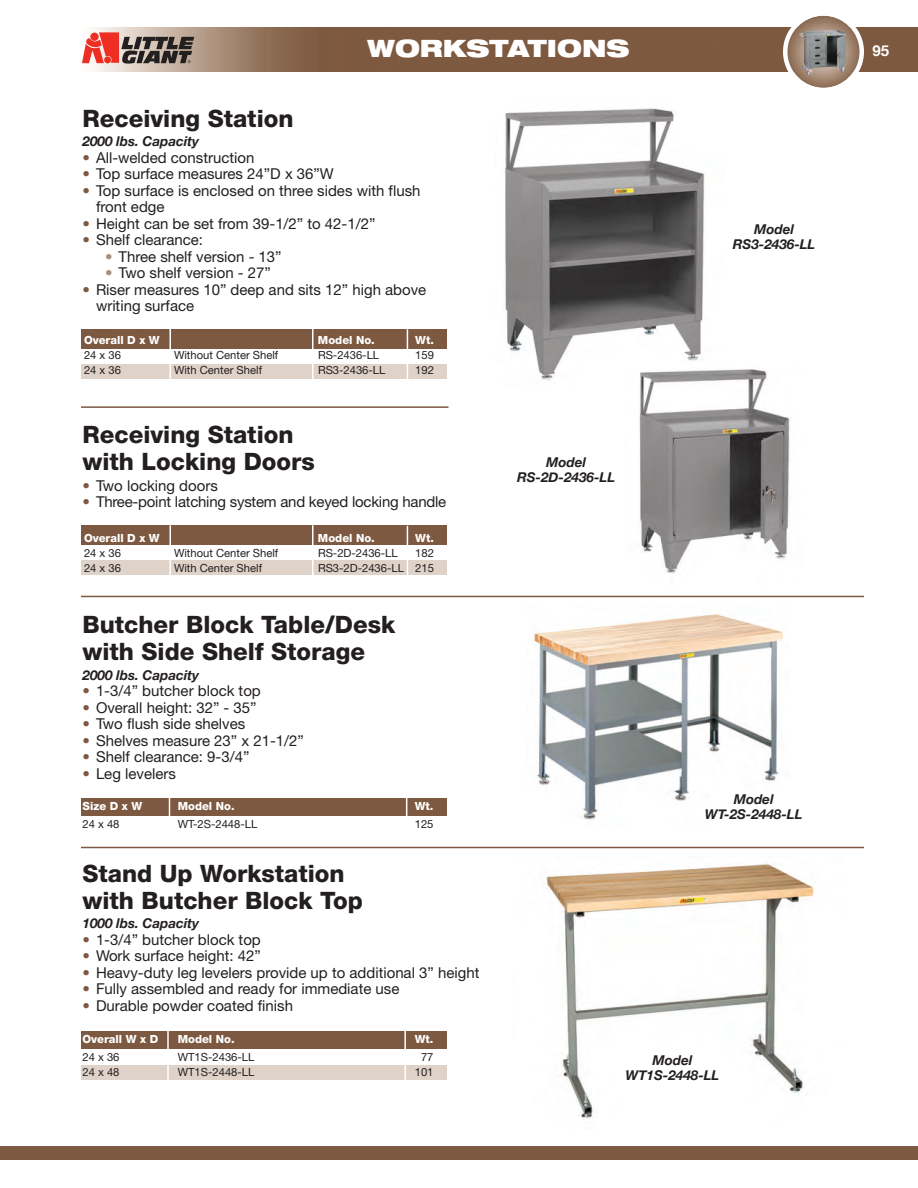
<style>
.page{position:relative;width:918px;height:1188px;background:#fff}
.page>*{position:absolute;margin:0;border:0;box-sizing:border-box;transform-origin:0 0}
.t1{font:800 24px/27px "Helvetica Neue";color:#231f20}
.t2{font:900 expanded 24px "Helvetica Neue";color:#fff}
.t3{font:15px/16.5px "Helvetica Neue";color:#231f20}
.t4{font:700 15px "Helvetica Neue";color:#fff}
.t5{font:italic 700 13.5px/15px "Helvetica Neue";color:#231f20;text-align:center}
.t6{font:11.25px "Helvetica Neue";color:#231f20}
.t7{font:800 11.25px "Helvetica Neue";color:#fff}
.s1{color:#7d5941}
.s2{color:#aa8f7b}
</style>
<div class="page">
<img style="left:546px;top:863px;width:270px;height:257px">
<div style="left:81px;top:1031px;width:366px;height:18px;background:#7d5941"></div>
<div style="left:81px;top:1065px;width:366px;height:15px;background:#dfd2c8"></div>
<hr style="left:167px;top:1028px;width:2px;height:59px;background:#fff">
<hr style="left:404px;top:1028px;width:2px;height:59px;background:#fff">
<img style="left:505px;top:108px;width:200px;height:273px">
<img style="left:533px;top:614px;width:251px;height:206px">
<img style="left:625px;top:368px;width:165px;height:206px">
<div style="left:81px;top:329px;width:366px;height:19px;background:#7d5941"></div>
<div style="left:81px;top:364px;width:366px;height:15px;background:#dfd2c8"></div>
<hr style="left:312px;top:329px;width:1px;height:51px;background:#fff">
<hr style="left:169px;top:329px;width:2px;height:51px;background:#fff">
<hr style="left:407px;top:329px;width:1px;height:50px;background:#fff">
<div style="left:81px;top:526px;width:366px;height:19px;background:#7d5941"></div>
<div style="left:81px;top:560px;width:366px;height:15px;background:#dfd2c8"></div>
<hr style="left:312px;top:525px;width:2px;height:51px;background:#fff">
<hr style="left:170px;top:525px;width:1px;height:51px;background:#fff">
<hr style="left:407px;top:526px;width:1px;height:50px;background:#fff">
<hr style="left:81px;top:406px;width:367px;height:2px;background:#7d5941">
<hr style="left:81px;top:596px;width:783px;height:1px;background:#7d5941">
<hr style="left:81px;top:847px;width:783px;height:1px;background:#7d5941">
<img style="left:93px;top:27px;width:825px;height:45px">
<svg style="left:82px;top:32px;width:112px;height:32px"></svg>
<svg style="left:783px;top:15px;width:81px;height:73px"></svg>
<img style="left:799px;top:30px;width:47px;height:45px">
<div style="left:0;top:1146px;width:918px;height:14px;background:#7d5941"></div>
<div style="left:81px;top:798px;width:366px;height:18px;background:#7d5941"></div>
<hr style="left:169px;top:794px;width:1px;height:42px;background:#fff">
<hr style="left:406px;top:794px;width:1px;height:42px;background:#fff">
<h1 class="t2" style="left:367px;top:40px;width:264px">WORKSTATIONS</h1>
<p class="t4" style="left:873px;top:42px;width:18px">95</p>
<h1 class="t1" style="left:82px;top:107px;width:213px">Receiving Station</h1>
<p class="t5" style="left:82px;top:133px;width:118px">2000 lbs. Capacity</p>
<p class="t3" style="left:82px;top:150px;width:174px"><span class="s1">•</span> All-welded construction</p>
<p class="t3" style="left:82px;top:167px;width:253px"><span class="s1">•</span> Top surface measures 24”D x 36”W</p>
<p class="t3" style="left:96px;top:183px;width:326px;text-indent:-14px"><span class="s1">•</span> Top surface is enclosed on three sides with flush front edge</p>
<p class="t3" style="left:82px;top:216px;width:294px"><span class="s1">•</span> Height can be set from 39-1/2” to 42-1/2”</p>
<p class="t3" style="left:82px;top:233px;width:122px"><span class="s1">•</span> Shelf clearance:</p>
<p class="t3" style="left:105px;top:249px;width:178px"><span class="s2">•</span> Three shelf version - 13”</p>
<p class="t3" style="left:105px;top:266px;width:167px"><span class="s2">•</span> Two shelf version - 27”</p>
<p class="t3" style="left:96px;top:282px;width:332px;text-indent:-14px"><span class="s1">•</span> Riser measures 10” deep and sits 12” high above writing surface</p>
<p class="t7" style="left:84px;top:336px;width:77px">Overall D x W</p>
<p class="t7" style="left:318px;top:336px;width:58px">Model No.</p>
<p class="t7" style="left:415px;top:336px;width:20px">Wt.</p>
<p class="t6" style="left:84px;top:351px;width:39px">24 x 36</p>
<p class="t6" style="left:174px;top:351px;width:106px">Without Center Shelf</p>
<p class="t6" style="left:318px;top:351px;width:63px">RS-2436-LL</p>
<p class="t6" style="left:415px;top:351px;width:20px">159</p>
<p class="t6" style="left:84px;top:366px;width:39px">24 x 36</p>
<p class="t6" style="left:174px;top:366px;width:90px">With Center Shelf</p>
<p class="t6" style="left:318px;top:366px;width:69px">RS3-2436-LL</p>
<p class="t6" style="left:415px;top:366px;width:20px">192</p>
<h1 class="t1" style="left:82px;top:423px;width:234px">Receiving Station with Locking Doors</h1>
<p class="t3" style="left:82px;top:478px;width:137px"><span class="s1">•</span> Two locking doors</p>
<p class="t3" style="left:82px;top:495px;width:365px"><span class="s1">•</span> Three-point latching system and keyed locking handle</p>
<p class="t7" style="left:84px;top:534px;width:77px">Overall D x W</p>
<p class="t7" style="left:318px;top:534px;width:58px">Model No.</p>
<p class="t7" style="left:415px;top:534px;width:20px">Wt.</p>
<p class="t6" style="left:84px;top:549px;width:39px">24 x 36</p>
<p class="t6" style="left:174px;top:549px;width:106px">Without Center Shelf</p>
<p class="t6" style="left:318px;top:549px;width:81px">RS-2D-2436-LL</p>
<p class="t6" style="left:415px;top:549px;width:20px">182</p>
<p class="t6" style="left:84px;top:564px;width:39px">24 x 36</p>
<p class="t6" style="left:174px;top:564px;width:90px">With Center Shelf</p>
<p class="t6" style="left:318px;top:564px;width:117px">RS3-2D-2436-LL 215</p>
<h1 class="t1" style="left:82px;top:613px;width:314px">Butcher Block Table/Desk with Side Shelf Storage</h1>
<p class="t5" style="left:82px;top:667px;width:118px">2000 lbs. Capacity</p>
<p class="t3" style="left:82px;top:684px;width:180px"><span class="s1">•</span> 1-3/4” butcher block top</p>
<p class="t3" style="left:82px;top:701px;width:176px"><span class="s1">•</span> Overall height: 32” - 35”</p>
<p class="t3" style="left:82px;top:717px;width:164px"><span class="s1">•</span> Two flush side shelves</p>
<p class="t3" style="left:82px;top:734px;width:223px"><span class="s1">•</span> Shelves measure 23” x 21-1/2”</p>
<p class="t3" style="left:82px;top:750px;width:168px"><span class="s1">•</span> Shelf clearance: 9-3/4”</p>
<p class="t3" style="left:82px;top:767px;width:95px"><span class="s1">•</span> Leg levelers</p>
<p class="t7" style="left:82px;top:802px;width:61px">Size D x W</p>
<p class="t7" style="left:178px;top:802px;width:58px">Model No.</p>
<p class="t7" style="left:415px;top:802px;width:20px">Wt.</p>
<p class="t6" style="left:82px;top:820px;width:39px">24 x 48</p>
<p class="t6" style="left:178px;top:820px;width:81px">WT-2S-2448-LL</p>
<p class="t6" style="left:415px;top:820px;width:20px">125</p>
<h1 class="t1" style="left:82px;top:862px;width:282px">Stand Up Workstation with Butcher Block Top</h1>
<p class="t5" style="left:82px;top:916px;width:118px">1000 lbs. Capacity</p>
<p class="t3" style="left:82px;top:933px;width:180px"><span class="s1">•</span> 1-3/4” butcher block top</p>
<p class="t3" style="left:82px;top:949px;width:180px"><span class="s1">•</span> Work surface height: 42”</p>
<p class="t3" style="left:82px;top:966px;width:398px"><span class="s1">•</span> Heavy-duty leg levelers provide up to additional 3” height</p>
<p class="t3" style="left:82px;top:982px;width:318px"><span class="s1">•</span> Fully assembled and ready for immediate use</p>
<p class="t3" style="left:82px;top:999px;width:212px"><span class="s1">•</span> Durable powder coated finish</p>
<p class="t7" style="left:82px;top:1035px;width:77px">Overall W x D</p>
<p class="t7" style="left:178px;top:1035px;width:58px">Model No.</p>
<p class="t7" style="left:415px;top:1035px;width:20px">Wt.</p>
<p class="t6" style="left:82px;top:1053px;width:39px">24 x 36</p>
<p class="t6" style="left:178px;top:1053px;width:78px">WT1S-2436-LL</p>
<p class="t6" style="left:421px;top:1053px;width:14px">77</p>
<p class="t6" style="left:82px;top:1068px;width:39px">24 x 48</p>
<p class="t6" style="left:178px;top:1068px;width:78px">WT1S-2448-LL</p>
<p class="t6" style="left:415px;top:1068px;width:20px">101</p>
<p class="t5" style="left:517px;top:454px;width:100px">Model<br>RS-2D-2436-LL</p>
<p class="t5" style="left:733px;top:221px;width:84px">Model<br>RS3-2436-LL</p>
<p class="t5" style="left:705px;top:791px;width:99px">Model<br>WT-2S-2448-LL</p>
<p class="t5" style="left:626px;top:1052px;width:95px">Model<br>WT1S-2448-LL</p>
</div>
